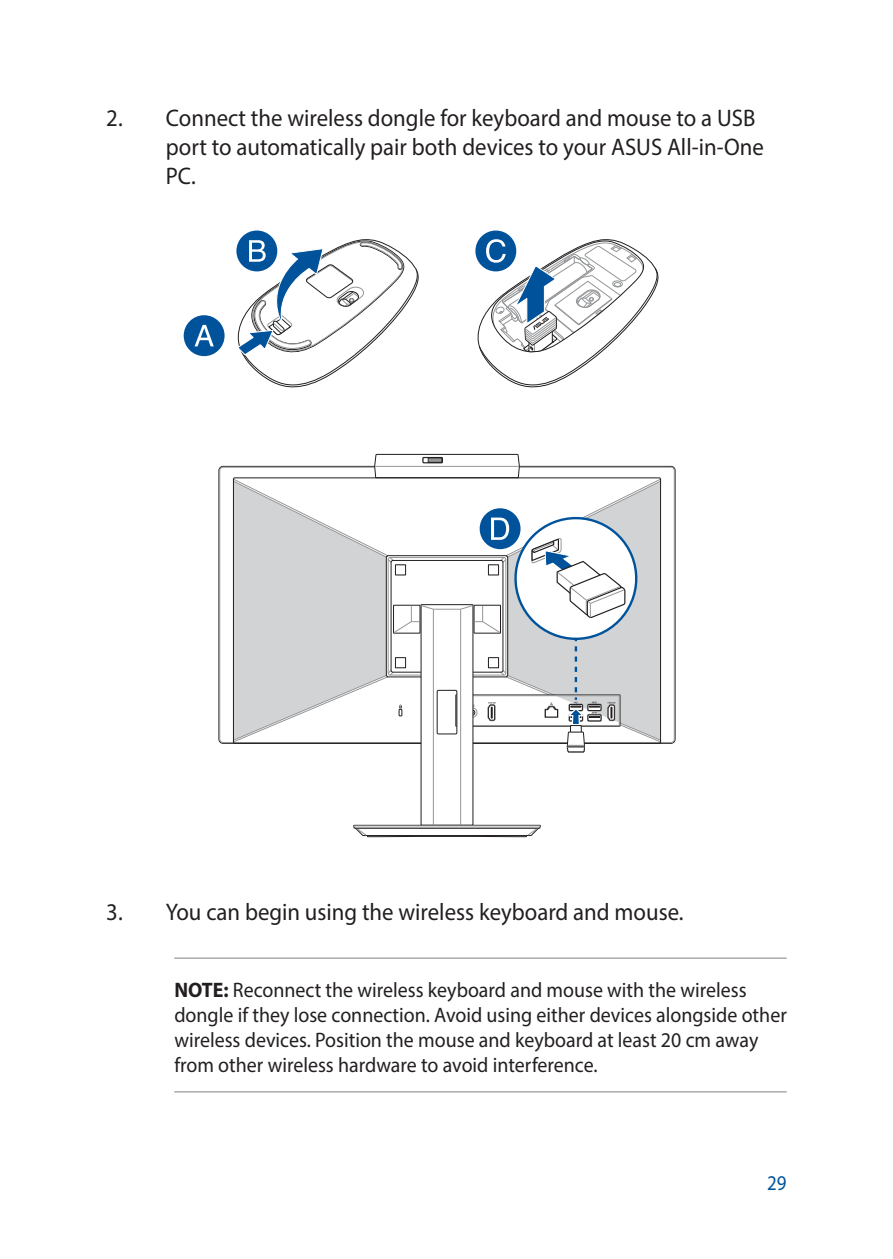
<style>
.page{position:relative;width:893px;height:1259px;background:#fff}
.page>*{position:absolute;margin:0;border:0;box-sizing:border-box;transform-origin:0 0}
.t1{font:24px/28.8px "Myriad Pro";color:#231f20;scale:.95 1}
.t2{font:21px/25.2px "Myriad Pro";color:#231f20;scale:.95 1}
.t3{font:21px "Myriad Pro";color:#00539b;scale:.9 1}
.s1{font-weight:700}
</style>
<div class="page">
<div style="left:184px;top:315px;width:41px;height:41px;background:#00539b;border-radius:50%"></div>
<svg style="left:195px;top:325px;width:19px;height:21px"></svg>
<svg style="left:475px;top:230px;width:41px;height:41px"></svg>
<svg style="left:475px;top:235px;width:184px;height:153px"></svg>
<svg style="left:233px;top:453px;width:428px;height:384px"></svg>
<svg style="left:236px;top:230px;width:41px;height:41px"></svg>
<svg style="left:236px;top:235px;width:183px;height:153px"></svg>
<hr style="left:174px;top:957px;width:613px;height:2px;background:#a7a9ac">
<hr style="left:174px;top:1091px;width:613px;height:1px;background:#a7a9ac">
<p class="t1" style="left:166px;top:104px;width:631px;text-indent:-60px">2. Connect the wireless dongle for keyboard and mouse to a USB port to automatically pair both devices to your ASUS All-in-One<br>PC.</p>
<p class="t1" style="left:106px;top:897px;width:609px">3. You can begin using the wireless keyboard and mouse.</p>
<p class="t2" style="left:174px;top:976px;width:646px"><span class="s1">NOTE:</span> Reconnect the wireless keyboard and mouse with the wireless dongle if they lose connection. Avoid using either devices alongside other wireless devices. Position the mouse and keyboard at least 20 cm away from other wireless hardware to avoid interference.</p>
<p class="t3" style="left:767px;top:1169px;width:23px">29</p>
</div>
